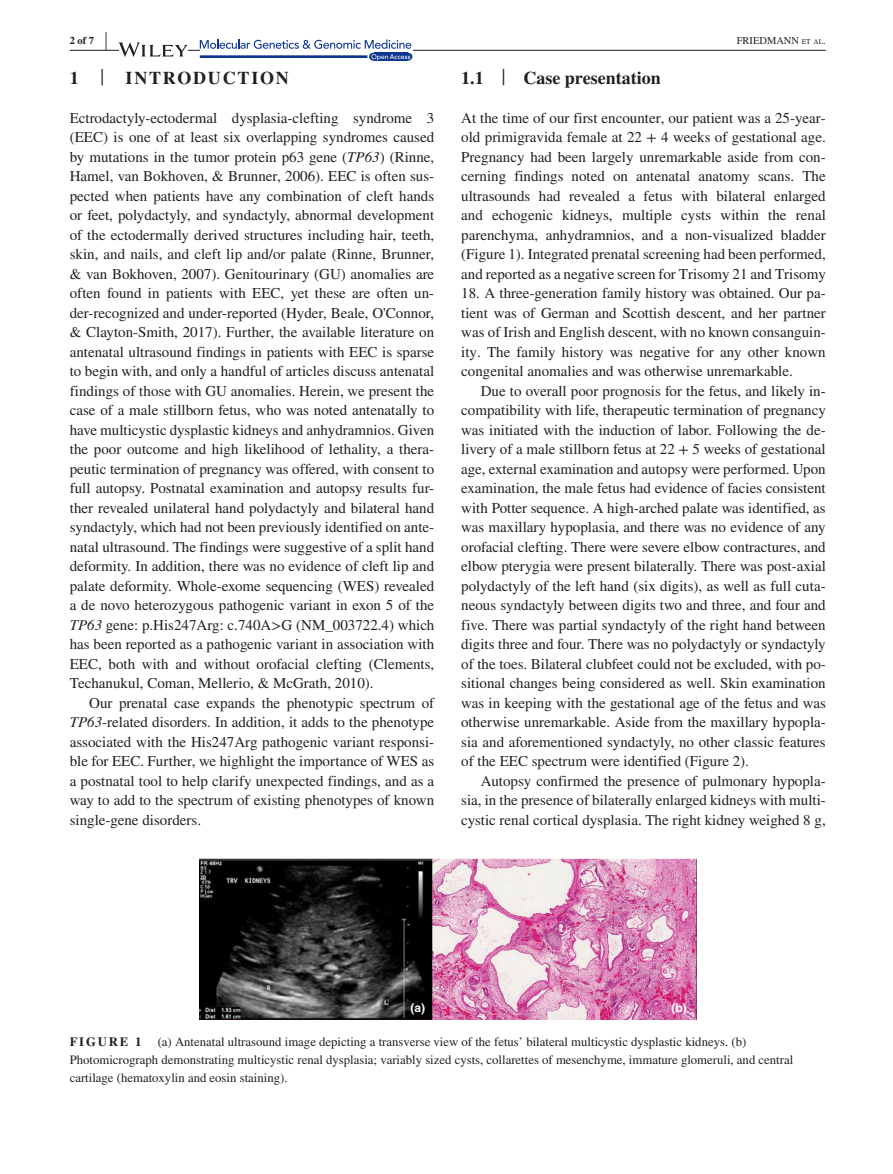
<style>
.page{position:relative;width:893px;height:1174px;background:#fff}
.page>*{position:absolute;margin:0;border:0;box-sizing:border-box;transform-origin:0 0}
.t1{font:700 25.95px "STIX";color:#231f20;scale:.36 1}
.t2{font:700 18px "STIX";color:#231f20}
.t3{font:700 18px "STIX";letter-spacing:.1em;color:#231f20}
.t4{font:15px/19.5px "STIX";color:#231f20;text-align:justify}
.t5{font:12.75px/18px "STIX";color:#231f20}
.t6{font:700 12.75px "STIX";letter-spacing:.14em;color:#231f20}
.t7{font:700 12px "Helvetica";color:#fff}
.t8{font:10.5px "STIX";color:#231f20}
.t9{font:700 10.5px "STIX";color:#231f20}
.s1{font-size:7.35px}
.s2{font-weight:400;font-size:23.7px}
.s3{font-style:italic}
</style>
<div class="page">
<hr style="left:70px;top:50px;width:756px;height:1px;background:#231f20">
<svg style="left:119px;top:42px;width:69px;height:15px"></svg>
<svg style="left:200px;top:39px;width:211px;height:22px"></svg>
<img style="left:199px;top:858px;width:497px;height:161px">
<p class="t9" style="left:70px;top:34px;width:26px">2 of 7</p>
<h1 class="t1" style="left:105px;top:26px;width:7px">|</h1>
<p class="t8" style="left:737px;top:33px;width:91px">FRIEDMANN <span class="s1">et al</span>.</p>
<p class="t3" style="left:70px;top:67px;width:221px">1 <span class="s2">|</span> INTRODUCTION</p>
<p class="t4" style="left:70px;top:109px;width:366px">Ectrodactyly-ectodermal dysplasia-clefting syndrome 3 (EEC) is one of at least six overlapping syndromes caused by mutations in the tumor protein p63 gene (<span class="s3">TP63</span>) (Rinne, Hamel, van Bokhoven, &amp; Brunner, 2006). EEC is often sus&shy;pected when patients have any combination of cleft hands or feet, polydactyly, and syndactyly, abnormal development of the ectodermally derived structures including hair, teeth, skin, and nails, and cleft lip and/or palate (Rinne, Brunner, &amp; van Bokhoven, 2007). Genitourinary (GU) anomalies are often found in patients with EEC, yet these are often un&shy;der-recognized and under-reported (Hyder, Beale, O'Connor, &amp; Clayton-Smith, 2017). Further, the available literature on antenatal ultrasound findings in patients with EEC is sparse to begin with, and only a handful of articles discuss antenatal findings of those with GU anomalies. Herein, we present the case of a male stillborn fetus, who was noted antenatally to have multicystic dysplastic kidneys and anhydramnios. Given the poor outcome and high likelihood of lethality, a thera&shy;peutic termination of pregnancy was offered, with consent to full autopsy. Postnatal examination and autopsy results fur&shy;ther revealed unilateral hand polydactyly and bilateral hand syndactyly, which had not been previously identified on ante&shy;natal ultrasound. The findings were suggestive of a split hand deformity. In addition, there was no evidence of cleft lip and palate deformity. Whole-exome sequencing (WES) revealed a de novo heterozygous pathogenic variant in exon 5 of the <span class="s3">TP63</span> gene: p.His247Arg: c.740A&gt;G (NM_003722.4) which has been reported as a pathogenic variant in association with EEC, both with and without orofacial clefting (Clements, Techanukul, Coman, Mellerio, &amp; McGrath, 2010).</p>
<p class="t4" style="left:70px;top:694px;width:366px;text-indent:20px">Our prenatal case expands the phenotypic spectrum of <span class="s3">TP63</span>-related disorders. In addition, it adds to the phenotype associated with the His247Arg pathogenic variant responsi&shy;ble for EEC. Further, we highlight the importance of WES as a postnatal tool to help clarify unexpected findings, and as a way to add to the spectrum of existing phenotypes of known single-gene disorders.</p>
<p class="t2" style="left:461px;top:67px;width:201px">1.1 <span class="s2">|</span> Case presentation</p>
<p class="t4" style="left:461px;top:109px;width:366px">At the time of our first encounter, our patient was a 25-year&shy;old primigravida female at 22 + 4 weeks of gestational age.<br>Pregnancy had been largely unremarkable aside from con&shy;cerning findings noted on antenatal anatomy scans. The ultrasounds had revealed a fetus with bilateral enlarged and echogenic kidneys, multiple cysts within the renal parenchyma, anhydramnios, and a non-visualized bladder (Figure 1). Integrated prenatal screening had been performed, and reported as a negative screen for Trisomy 21 and Trisomy</p>
<p class="t4" style="left:461px;top:284px;width:366px">18. A three-generation family history was obtained. Our pa&shy;tient was of German and Scottish descent, and her partner was of Irish and English descent, with no known consanguin&shy;ity. The family history was negative for any other known congenital anomalies and was otherwise unremarkable.</p>
<p class="t4" style="left:461px;top:382px;width:366px;text-indent:20px">Due to overall poor prognosis for the fetus, and likely in&shy;compatibility with life, therapeutic termination of pregnancy was initiated with the induction of labor. Following the de&shy;livery of a male stillborn fetus at 22 + 5 weeks of gestational age, external examination and autopsy were performed. Upon examination, the male fetus had evidence of facies consistent with Potter sequence. A high-arched palate was identified, as was maxillary hypoplasia, and there was no evidence of any orofacial clefting. There were severe elbow contractures, and elbow pterygia were present bilaterally. There was post-axial polydactyly of the left hand (six digits), as well as full cuta&shy;neous syndactyly between digits two and three, and four and five. There was partial syndactyly of the right hand between digits three and four. There was no polydactyly or syndactyly of the toes. Bilateral clubfeet could not be excluded, with po&shy;sitional changes being considered as well. Skin examination was in keeping with the gestational age of the fetus and was otherwise unremarkable. Aside from the maxillary hypopla&shy;sia and aforementioned syndactyly, no other classic features of the EEC spectrum were identified (Figure 2).</p>
<p class="t4" style="left:461px;top:772px;width:366px;text-indent:20px">Autopsy confirmed the presence of pulmonary hypopla&shy;sia, in the presence of bilaterally enlarged kidneys with multi&shy;cystic renal cortical dysplasia. The right kidney weighed 8 g,</p>
<p class="t7" style="left:411px;top:1000px;width:16px">(a)</p>
<p class="t7" style="left:672px;top:1000px;width:17px">(b)</p>
<p class="t6" style="left:70px;top:1034px;width:73px">FIGURE 1</p>
<p class="t5" style="left:70px;top:1033px;width:725px;text-indent:88px">(a) Antenatal ultrasound image depicting a transverse view of the fetus’ bilateral multicystic dysplastic kidneys. (b)<br>Photomicrograph demonstrating multicystic renal dysplasia; variably sized cysts, collarettes of mesenchyme, immature glomeruli, and central cartilage (hematoxylin and eosin staining).</p>
</div>
